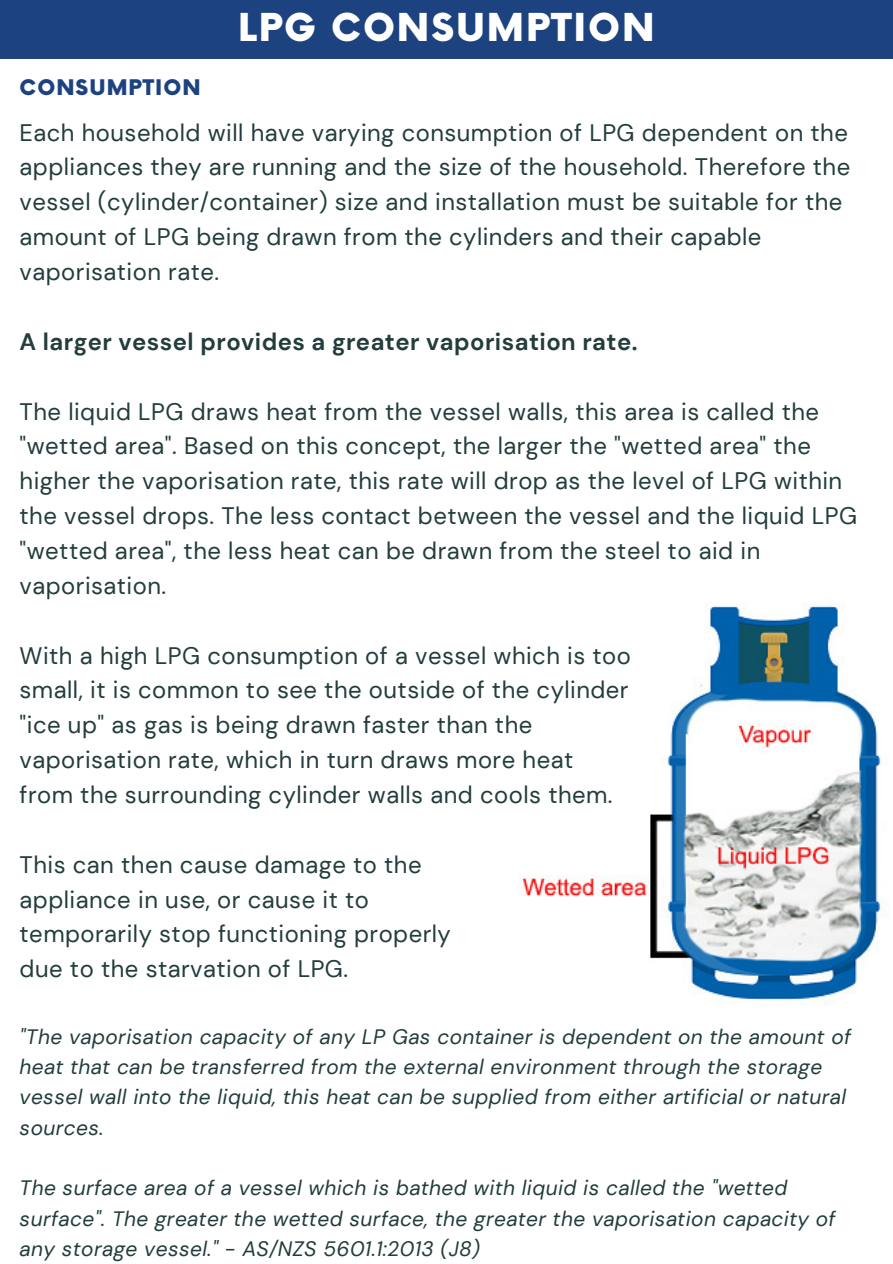
<style>
.page{position:relative;width:893px;height:1264px;background:#fff}
.page>*{position:absolute;margin:0;border:0;box-sizing:border-box;transform-origin:0 0}
.t1{font:900 37.5px "Now";letter-spacing:.05em;color:#fff}
.t2{font:23.85px/34.8px "DM Sans";letter-spacing:.02em;color:#223d3c}
.t3{font:700 23.85px "DM Sans";letter-spacing:.02em;color:#223d3c}
.t4{font:900 21px "Now";letter-spacing:.05em;color:#1c4280}
.t5{font:italic 20.85px/30.3px "DM Sans";letter-spacing:.02em;color:#223d3c}
</style>
<div class="page">
<div style="left:0;top:0;width:892px;height:58px;background:#1c4280"></div>
<img style="left:523px;top:603px;width:361px;height:401px">
<p class="t4" style="left:20px;top:76px;width:182px">CONSUMPTION</p>
<h1 class="t1" style="left:238px;top:7px;width:418px">LPG CONSUMPTION</h1>
<p class="t2" style="left:20px;top:115px;width:832px">Each household will have varying consumption of LPG dependent on the appliances they are running and the size of the household. Therefore the vessel (cylinder/container) size and installation must be suitable for the amount of LPG being drawn from the cylinders and their capable vaporisation rate.</p>
<p class="t3" style="left:20px;top:326px;width:619px">A larger vessel provides a greater vaporisation rate.</p>
<p class="t2" style="left:20px;top:394px;width:838px">The liquid LPG draws heat from the vessel walls, this area is called the "wetted area". Based on this concept, the larger the "wetted area" the higher the vaporisation rate, this rate will drop as the level of LPG within the vessel drops. The less contact between the vessel and the liquid LPG "wetted area", the less heat can be drawn from the steel to aid in vaporisation.</p>
<p class="t2" style="left:20px;top:638px;width:613px">With a high LPG consumption of a vessel which is too small, it is common to see the outside of the cylinder "ice up" as gas is being drawn faster than the vaporisation rate, which in turn draws more heat from the surrounding cylinder walls and cools them.</p>
<p class="t2" style="left:20px;top:847px;width:433px">This can then cause damage to the appliance in use, or cause it to temporarily stop functioning properly due to the starvation of LPG.</p>
<p class="t5" style="left:20px;top:1021px;width:832px">"The vaporisation capacity of any LP Gas container is dependent on the amount of heat that can be transferred from the external environment through the storage vessel wall into the liquid, this heat can be supplied from either artificial or natural sources.</p>
<p class="t5" style="left:20px;top:1173px;width:817px">The surface area of a vessel which is bathed with liquid is called the "wetted surface". The greater the wetted surface, the greater the vaporisation capacity of any storage vessel." - AS/NZS 5601.1:2013 (J8)</p>
</div>
